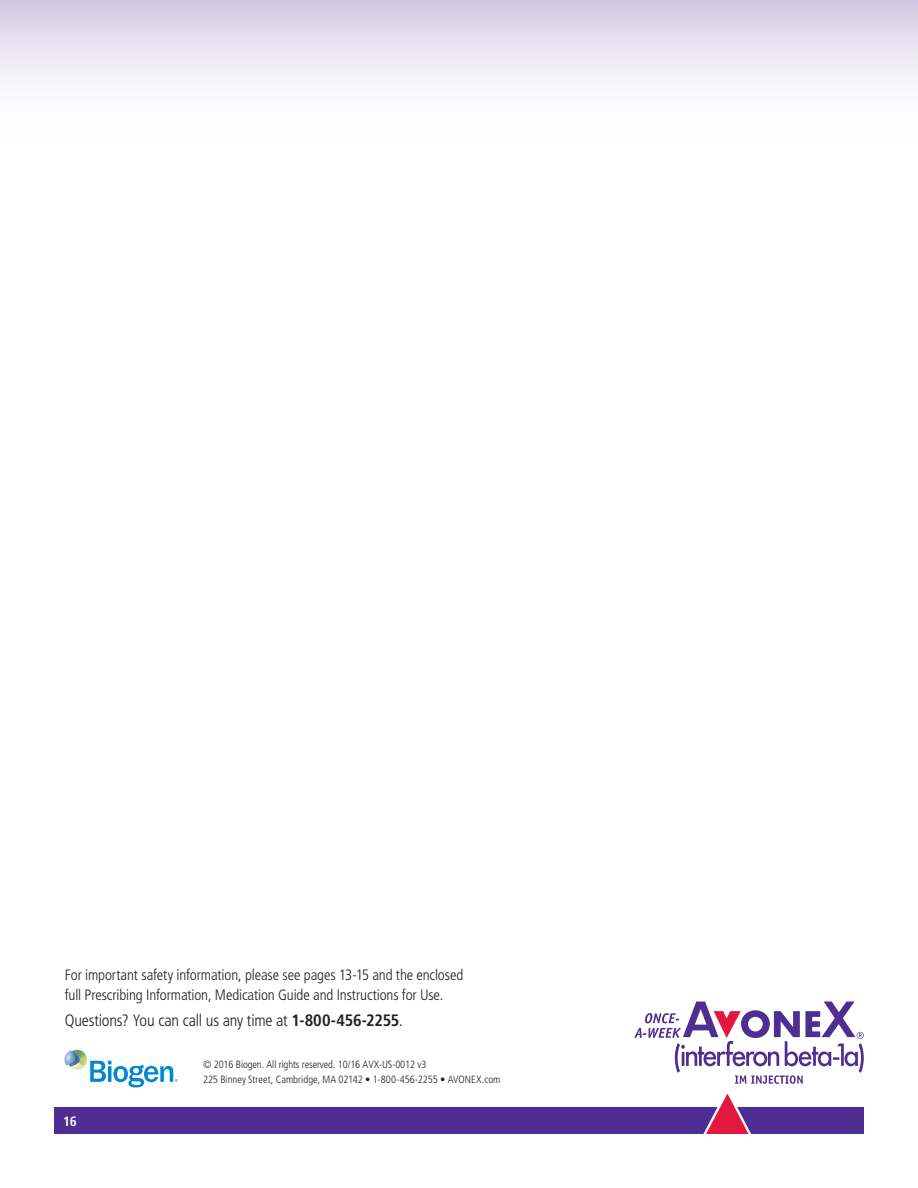
<style>
.page{position:relative;width:918px;height:1188px;background:#fff}
.page>*{position:absolute;margin:0;border:0;box-sizing:border-box;transform-origin:0 0}
.t1{font:300 condensed 16.5px "Frutiger LT Std";letter-spacing:-.015em;color:#231f20}
.t2{font:300 condensed 15px/19.5px "Frutiger LT Std";letter-spacing:-.01em;color:#231f20}
.t3{font:700 condensed 13.5px "Frutiger LT Std";color:#fff}
.t4{font:300 condensed 10.5px/15px "Frutiger LT Std";letter-spacing:-.01em;color:#231f20}
.s1{font-weight:700}
</style>
<div class="page">
<svg style="left:54px;top:1093px;width:810px;height:41px"></svg>
<svg style="left:634px;top:1002px;width:230px;height:82px"></svg>
<div style="left:0;top:0;width:918px;height:176px;background:linear-gradient(to bottom,#dbd5e8,#fff)"></div>
<svg style="left:64px;top:1050px;width:114px;height:37px"></svg>
<p class="t2" style="left:65px;top:966px;width:400px">For important safety information, please see pages 13-15 and the enclosed full Prescribing Information, Medication Guide and Instructions for Use.</p>
<p class="t1" style="left:65px;top:1011px;width:339px">Questions? You can call us any time at <span class="s1">1-800-456-2255</span>.</p>
<p class="t4" style="left:203px;top:1057px;width:299px">© 2016 Biogen. All rights reserved. 10/16 AVX-US-0012 v3<br>225 Binney Street, Cambridge, MA 02142 • 1-800-456-2255 • AVONEX.com</p>
<p class="t3" style="left:63px;top:1113px;width:15px">16</p>
</div>
